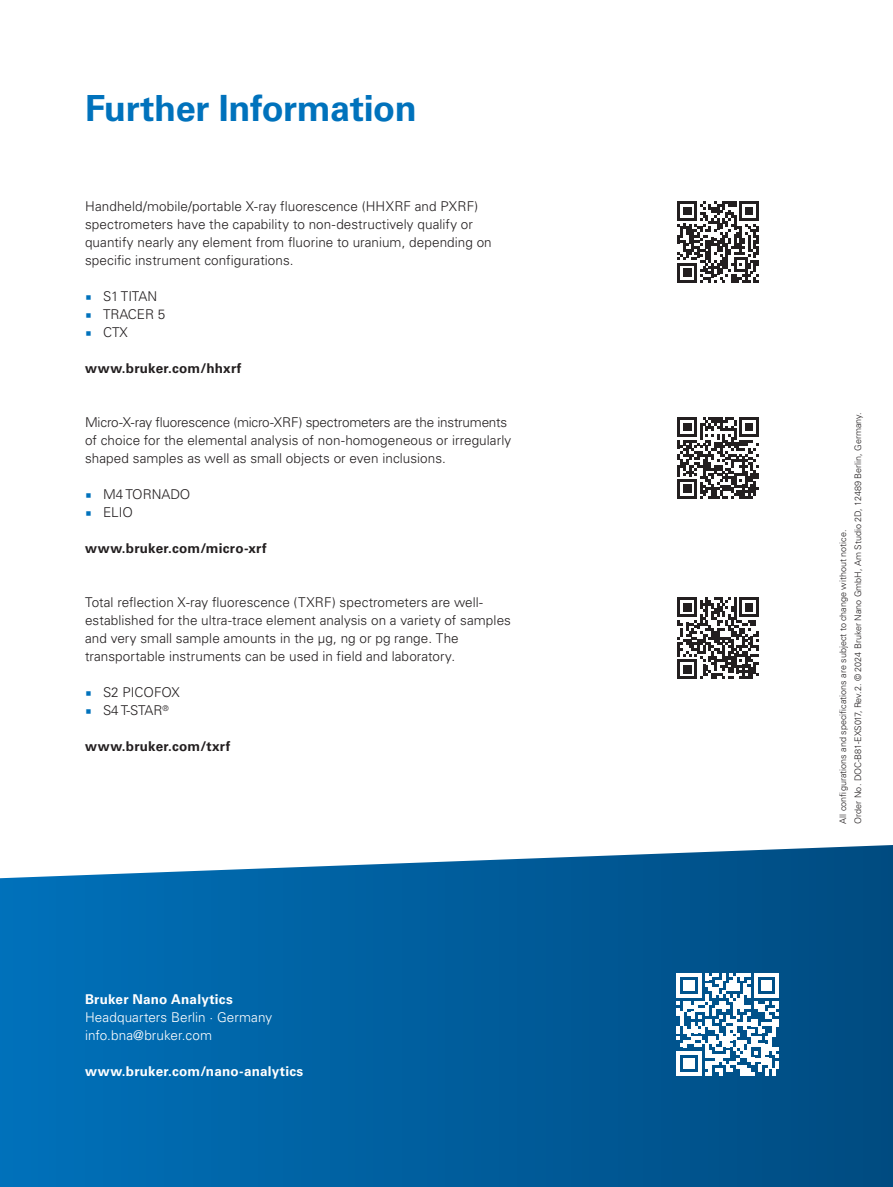
<style>
.page{position:relative;width:893px;height:1187px;background:#fff}
.page>*{position:absolute;margin:0;border:0;box-sizing:border-box;transform-origin:0 0}
.t1{font:700 36px "Univers LT Std";letter-spacing:-.01em;color:#0072bc}
.t2{font:300 13.5px/18px "Univers LT Std";letter-spacing:.005em;color:#231f20}
.t3{font:700 13.5px "Univers LT Std";letter-spacing:.02em;color:#231f20}
.t4{font:700 13.5px "Univers LT Std";letter-spacing:.015em;color:#fff}
.t5{font:300 13.5px/18px "Univers LT Std";letter-spacing:.005em;color:#fff}
.t6{font:300 9px/15px "Univers LT Std";color:#231f20}
</style>
<div class="page">
<svg style="left:0;top:845px;width:893px;height:341px;background:#0c66a2"></svg>
<svg style="left:677px;top:972px;width:102px;height:103px"></svg>
<svg style="left:677px;top:597px;width:82px;height:82px"></svg>
<svg style="left:677px;top:417px;width:82px;height:82px"></svg>
<svg style="left:677px;top:201px;width:82px;height:82px"></svg>
<h1 class="t1" style="left:85px;top:87px;width:333px">Further Information</h1>
<p class="t2" style="left:85px;top:197px;width:408px">Handheld/mobile/portable X-ray fluorescence (HHXRF and PXRF) spectrometers have the capability to non-destructively qualify or quantify nearly any element from fluorine to uranium, depending on specific instrument configurations.</p>
<p class="t2" style="left:103px;top:287px;width:64px">S1 TITAN<br>TRACER 5<br>CTX</p>
<p class="t3" style="left:85px;top:360px;width:158px">www.bruker.com/hhxrf</p>
<p class="t2" style="left:85px;top:413px;width:428px">Micro-X-ray fluorescence (micro-XRF) spectrometers are the instruments of choice for the elemental analysis of non-homogeneous or irregularly shaped samples as well as small objects or even inclusions.</p>
<p class="t2" style="left:103px;top:485px;width:89px">M4 TORNADO<br>ELIO</p>
<p class="t3" style="left:85px;top:540px;width:183px">www.bruker.com/micro-xrf</p>
<p class="t2" style="left:85px;top:593px;width:427px">Total reflection X-ray fluorescence (TXRF) spectrometers are well&shy;established for the ultra-trace element analysis on a variety of samples and very small sample amounts in the µg, ng or pg range. The transportable instruments can be used in field and laboratory.</p>
<p class="t2" style="left:103px;top:683px;width:78px">S2 PICOFOX<br>S4 T-STAR<sup>®</sup></p>
<p class="t3" style="left:85px;top:738px;width:147px">www.bruker.com/txrf</p>
<p class="t4" style="left:85px;top:990px;width:149px">Bruker Nano Analytics</p>
<p class="t5" style="left:85px;top:1007px;width:189px">Headquarters Berlin · Germany info.bna@bruker.com</p>
<p class="t4" style="left:85px;top:1062px;width:220px">www.bruker.com/nano-analytics</p>
<p class="t6" style="left:835px;top:823px;width:412px;rotate:-90deg">All configurations and specifications are subject to change without notice.<br>Order No. DOC-B81-EXS017, Rev.2. © 2024 Bruker Nano GmbH, Am Studio 2D, 12489 Berlin, Germany.</p>
</div>
